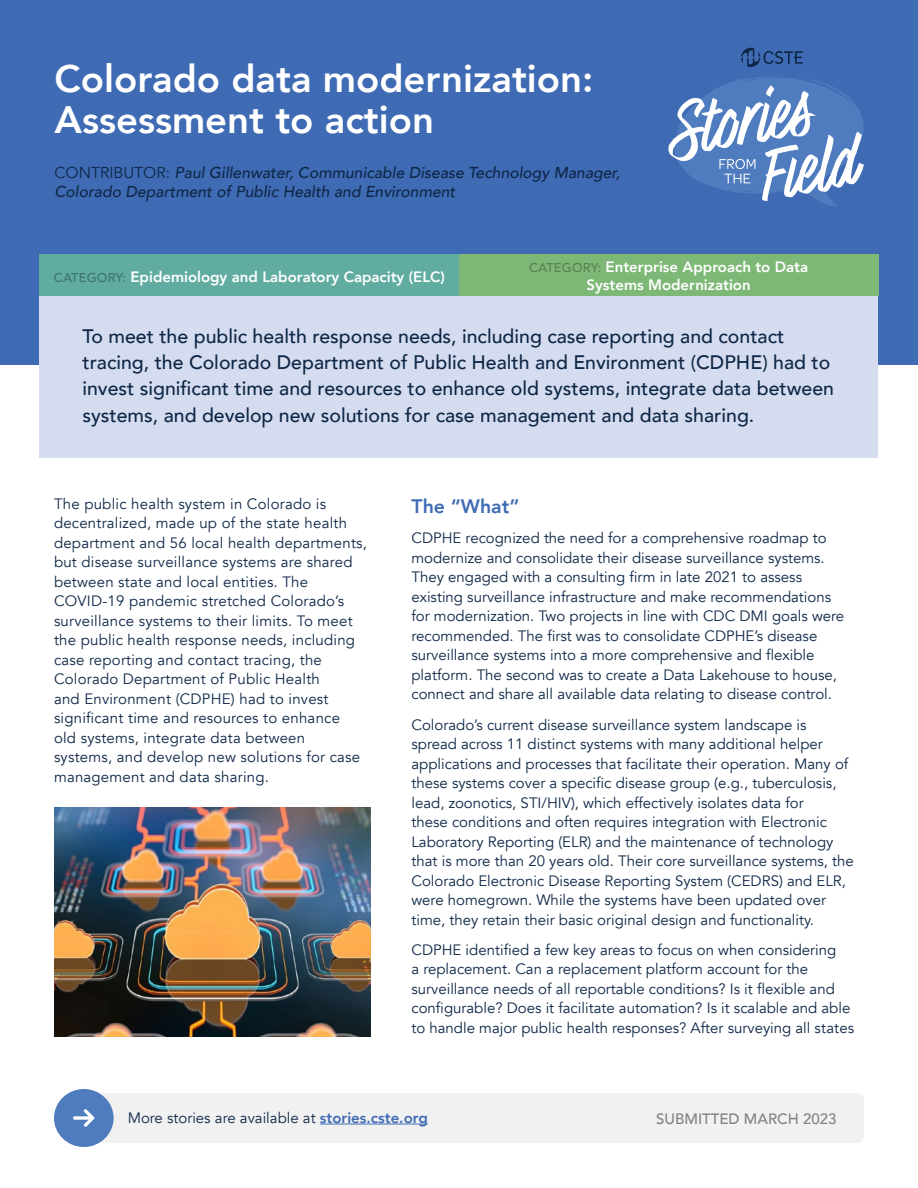
<style>
.page{position:relative;width:918px;height:1188px;background:#fff}
.page>*{position:absolute;margin:0;border:0;box-sizing:border-box;transform-origin:0 0}
.t1{font:800 38.25px/41.2px "Avenir";color:#fff}
.t2{font:500 19.5px/26.2px "Avenir";color:#0e2747}
.t3{font:800 19.5px "Avenir";color:#3f6bb4}
.t4{font:italic 500 15.75px/18.9px "Avenir";color:#0e2747}
.t5{font:15px/19.5px "Avenir";color:#0e2747}
.t6{font:800 15px/18px "Avenir";color:#fff;text-align:center}
.t7{font:500 15px "Avenir";color:#808285}
.s1{font-weight:400;font-style:normal}
.s2{font-weight:500;font-size:12.75px;color:#3c756c}
.s3{font-weight:500;font-size:12.75px;color:#568253}
.s4{font-weight:800;color:#3f6bb4}
</style>
<div class="page">
<div style="left:0;top:0;width:918px;height:364px;background:#3f6bb4"></div>
<div style="left:40px;top:285px;width:838px;height:173px;background:#d5dcef"></div>
<svg style="left:741px;top:48px;width:62px;height:19px"></svg>
<svg style="left:668px;top:76px;width:196px;height:131px"></svg>
<img style="left:55px;top:807px;width:315px;height:229px">
<div style="left:54px;top:1089px;width:60px;height:58px;background:#4e7cbf;border-radius:50%"></div>
<div style="left:73px;top:1093px;width:791px;height:50px;background:#f1f1f2"></div>
<div style="left:40px;top:254px;width:419px;height:42px;background:#60aca0"></div>
<div style="left:459px;top:254px;width:419px;height:42px;background:#7eb876"></div>
<hr style="left:320px;top:1124px;width:108px;height:1px;background:#3f6bb4">
<h1 class="t1" style="left:55px;top:58px;width:540px">Colorado data modernization:<br>Assessment to action</h1>
<p class="t4" style="left:55px;top:163px;width:567px"><span class="s1">CONTRIBUTOR:</span> Paul Gillenwater, Communicable Disease Technology Manager,<br>Colorado Department of Public Health and Environment</p>
<p class="t6" style="left:54px;top:268px;width:393px"><span class="s2">CATEGORY:</span> Epidemiology and Laboratory Capacity (ELC)</p>
<p class="t6" style="left:529px;top:258px;width:281px"><span class="s3">CATEGORY:</span> Enterprise Approach to Data<br>Systems Modernization</p>
<p class="t2" style="left:82px;top:322px;width:753px">To meet the public health response needs, including case reporting and contact tracing, the Colorado Department of Public Health and Environment (CDPHE) had to invest significant time and resources to enhance old systems, integrate data between systems, and develop new solutions for case management and data sharing.</p>
<p class="t5" style="left:54px;top:494px;width:315px">The public health system in Colorado is decentralized, made up of the state health department and 56 local health departments, but disease surveillance systems are shared between state and local entities. The COVID-19 pandemic stretched Colorado’s surveillance systems to their limits. To meet the public health response needs, including case reporting and contact tracing, the Colorado Department of Public Health<br>and Environment (CDPHE) had to invest significant time and resources to enhance<br>old systems, integrate data between systems, and develop new solutions for case management and data sharing.</p>
<h2 class="t3" style="left:411px;top:491px;width:109px">The “What”</h2>
<p class="t5" style="left:411px;top:529px;width:434px">CDPHE recognized the need for a comprehensive roadmap to modernize and consolidate their disease surveillance systems.<br>They engaged with a consulting firm in late 2021 to assess existing surveillance infrastructure and make recommendations for modernization. Two projects in line with CDC DMI goals were recommended. The first was to consolidate CDPHE’s disease surveillance systems into a more comprehensive and flexible platform. The second was to create a Data Lakehouse to house, connect and share all available data relating to disease control.</p>
<p class="t5" style="left:411px;top:715px;width:444px">Colorado’s current disease surveillance system landscape is spread across 11 distinct systems with many additional helper applications and processes that facilitate their operation. Many of these systems cover a specific disease group (e.g., tuberculosis, lead, zoonotics, STI/HIV), which effectively isolates data for<br>these conditions and often requires integration with Electronic Laboratory Reporting (ELR) and the maintenance of technology that is more than 20 years old. Their core surveillance systems, the Colorado Electronic Disease Reporting System (CEDRS) and ELR, were homegrown. While the systems have been updated over time, they retain their basic original design and functionality.</p>
<p class="t5" style="left:411px;top:940px;width:444px">CDPHE identified a few key areas to focus on when considering<br>a replacement. Can a replacement platform account for the surveillance needs of all reportable conditions? Is it flexible and configurable? Does it facilitate automation? Is it scalable and able to handle major public health responses? After surveying all states</p>
<p class="t5" style="left:128px;top:1108px;width:302px">More stories are available at <span class="s4">stories.cste.org</span></p>
<p class="t7" style="left:656px;top:1106px;width:182px">SUBMITTED MARCH 2023</p>
</div>
